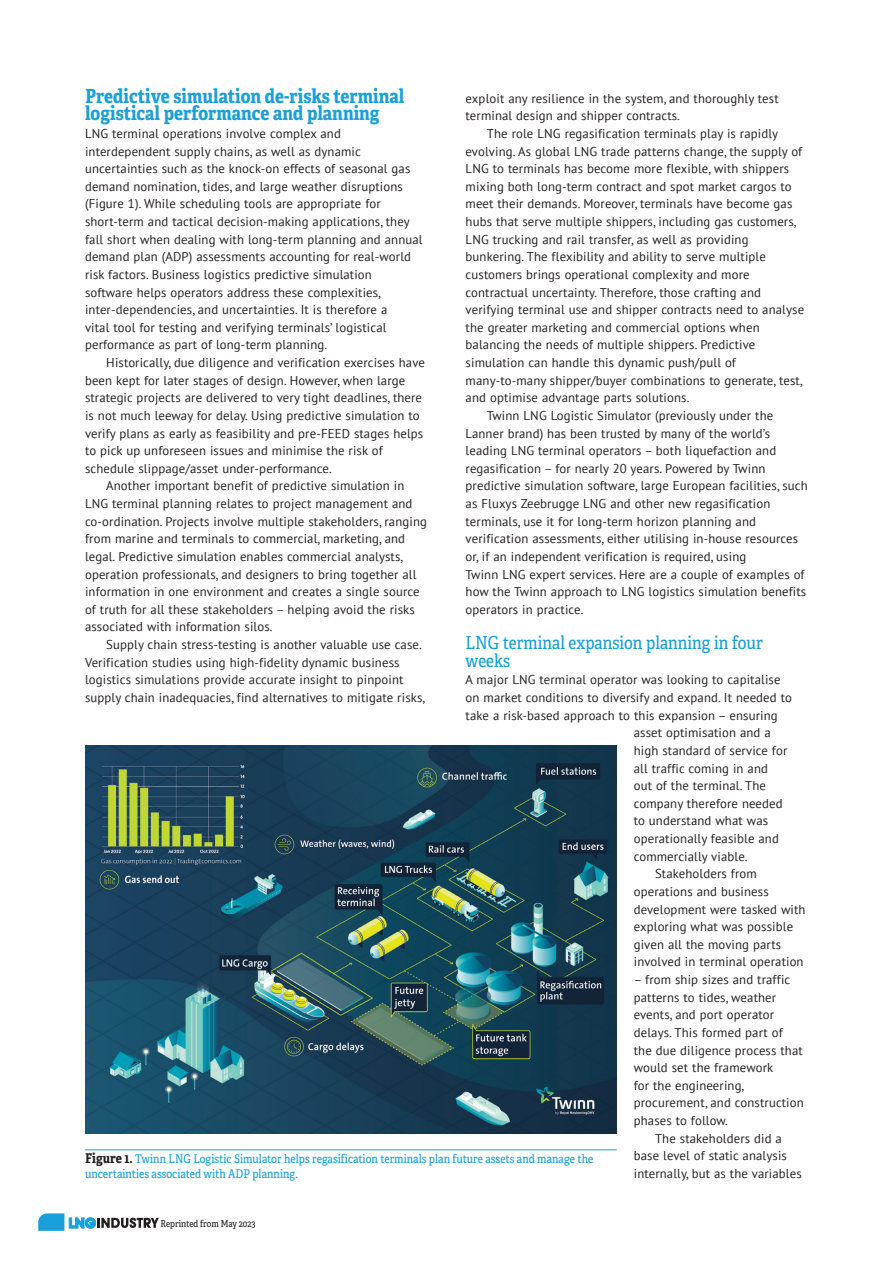
<style>
.page{position:relative;width:893px;height:1263px;background:#fff}
.page>*{position:absolute;margin:0;border:0;box-sizing:border-box;transform-origin:0 0}
.LNG_Sub_1{font:700 19.5px/17.7px "Adelle Condensed";color:#18a0da}
.LNG_Sub_2{font:18px/17.7px "Adelle Condensed";color:#18a0da}
.LNG_Text{font:12.75px/17.7px "PT Sans";letter-spacing:.01em;color:#231f20}
.LNG_Paragraph_1{font:12.75px/17.7px "PT Sans";letter-spacing:.01em;color:#231f20}
.LNG_Caption{font:12px/15px "Adelle Condensed";color:#18a0da}
.t1{font:9.45px "Adelle Condensed";color:#231f20}
.s1{font-weight:700;font-size:13.5px;color:#231f20}
</style>
<div class="page">
<svg style="left:38px;top:1213px;width:121px;height:18px"></svg>
<hr style="left:85px;top:1149px;width:532px;height:1px;background:#18a0da">
<img style="left:85px;top:745px;width:532px;height:388px">
<p class="LNG_Sub_1" style="left:85px;top:86px;width:321px">Predictive simulation de-risks terminal logistical performance and planning</p>
<p class="LNG_Paragraph_1" style="left:85px;top:124px;width:339px">LNG terminal operations involve complex and interdependent supply chains, as well as dynamic uncertainties such as the knock-on effects of seasonal gas demand nomination, tides, and large weather disruptions (Figure 1). While scheduling tools are appropriate for short-term and tactical decision-making applications, they fall short when dealing with long-term planning and annual demand plan (ADP) assessments accounting for real-world risk factors. Business logistics predictive simulation software helps operators address these complexities, inter-dependencies, and uncertainties. It is therefore a<br>vital tool for testing and verifying terminals’ logistical performance as part of long-term planning.</p>
<p class="LNG_Text" style="left:85px;top:353px;width:341px;text-indent:21px">Historically, due diligence and verification exercises have been kept for later stages of design. However, when large strategic projects are delivered to very tight deadlines, there is not much leeway for delay. Using predictive simulation to verify plans as early as feasibility and pre-FEED stages helps to pick up unforeseen issues and minimise the risk of schedule slippage/asset under-performance.</p>
<p class="LNG_Text" style="left:85px;top:477px;width:343px;text-indent:21px">Another important benefit of predictive simulation in LNG terminal planning relates to project management and co-ordination. Projects involve multiple stakeholders, ranging from marine and terminals to commercial, marketing, and legal. Predictive simulation enables commercial analysts, operation professionals, and designers to bring together all information in one environment and creates a single source of truth for all these stakeholders – helping avoid the risks associated with information silos.</p>
<p class="LNG_Text" style="left:85px;top:635px;width:341px;text-indent:21px">Supply chain stress-testing is another valuable use case.<br>Verification studies using high-fidelity dynamic business logistics simulations provide accurate insight to pinpoint supply chain inadequacies, find alternatives to mitigate risks,</p>
<p class="LNG_Text" style="left:466px;top:89px;width:315px">exploit any resilience in the system, and thoroughly test terminal design and shipper contracts.</p>
<p class="LNG_Text" style="left:466px;top:124px;width:340px;text-indent:21px">The role LNG regasification terminals play is rapidly evolving. As global LNG trade patterns change, the supply of LNG to terminals has become more flexible, with shippers mixing both long-term contract and spot market cargos to meet their demands. Moreover, terminals have become gas hubs that serve multiple shippers, including gas customers, LNG trucking and rail transfer, as well as providing bunkering. The flexibility and ability to serve multiple customers brings operational complexity and more contractual uncertainty. Therefore, those crafting and verifying terminal use and shipper contracts need to analyse the greater marketing and commercial options when balancing the needs of multiple shippers. Predictive simulation can handle this dynamic push/pull of many-to-many shipper/buyer combinations to generate, test, and optimise advantage parts solutions.</p>
<p class="LNG_Text" style="left:466px;top:406px;width:344px;text-indent:21px">Twinn LNG Logistic Simulator (previously under the Lanner brand) has been trusted by many of the world’s leading LNG terminal operators – both liquefaction and regasification – for nearly 20 years. Powered by Twinn predictive simulation software, large European facilities, such as Fluxys Zeebrugge LNG and other new regasification terminals, use it for long-term horizon planning and verification assessments, either utilising in-house resources or, if an independent verification is required, using<br>Twinn LNG expert services. Here are a couple of examples of how the Twinn approach to LNG logistics simulation benefits operators in practice.</p>
<p class="LNG_Sub_2" style="left:466px;top:633px;width:299px">LNG terminal expansion planning in four weeks</p>
<p class="LNG_Paragraph_1" style="left:466px;top:671px;width:316px">A major LNG terminal operator was looking to capitalise</p>
<p class="LNG_Paragraph_1" style="left:466px;top:688px;width:328px">on market conditions to diversify and expand. It needed to</p>
<p class="LNG_Paragraph_1" style="left:466px;top:706px;width:314px">take a risk-based approach to this expansion – ensuring</p>
<p class="LNG_Paragraph_1" style="left:634px;top:724px;width:138px">asset optimisation and a</p>
<p class="LNG_Paragraph_1" style="left:634px;top:741px;width:155px">high standard of service for</p>
<p class="LNG_Paragraph_1" style="left:634px;top:759px;width:136px">all traffic coming in and</p>
<p class="LNG_Paragraph_1" style="left:634px;top:776px;width:134px">out of the terminal. The</p>
<p class="LNG_Paragraph_1" style="left:634px;top:794px;width:150px">company therefore needed</p>
<p class="LNG_Paragraph_1" style="left:634px;top:812px;width:136px">to understand what was</p>
<p class="LNG_Paragraph_1" style="left:634px;top:829px;width:147px">operationally feasible and</p>
<p class="LNG_Paragraph_1" style="left:634px;top:847px;width:115px">commercially viable.</p>
<p class="LNG_Text" style="left:634px;top:865px;width:173px;text-indent:21px">Stakeholders from operations and business development were tasked with exploring what was possible given all the moving parts involved in terminal operation</p>
<p class="LNG_Text" style="left:634px;top:970px;width:172px">– from ship sizes and traffic patterns to tides, weather events, and port operator delays. This formed part of the due diligence process that would set the framework<br>for the engineering, procurement, and construction phases to follow.</p>
<p class="LNG_Text" style="left:634px;top:1129px;width:169px;text-indent:21px">The stakeholders did a base level of static analysis internally, but as the variables</p>
<p class="LNG_Caption" style="left:85px;top:1151px;width:510px"><span class="s1">Figure 1.</span> Twinn LNG Logistic Simulator helps regasification terminals plan future assets and manage the uncertainties associated with ADP planning.</p>
<p class="t1" style="left:161px;top:1216px;width:96px">Reprinted from May 2023</p>
</div>
